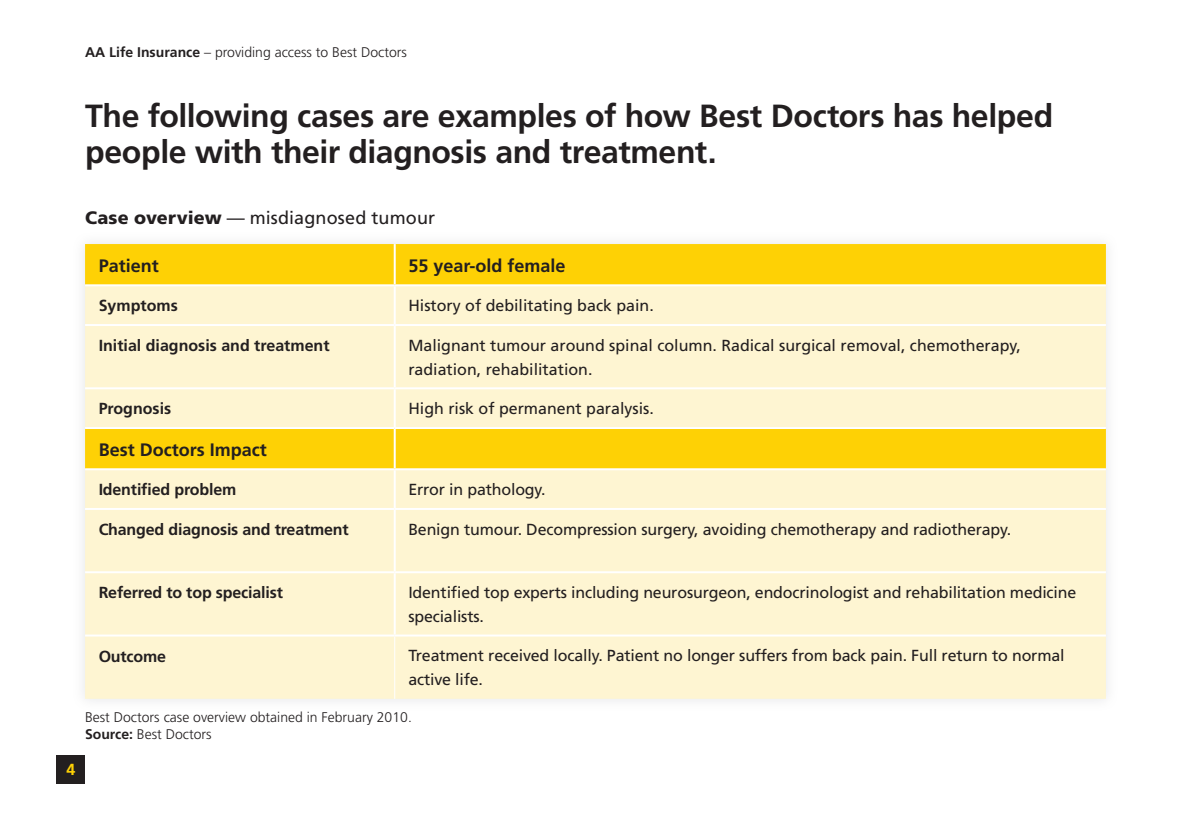
<style>
.page{position:relative;width:1191px;height:840px;background:#fff}
.page>*{position:absolute;margin:0;border:0;box-sizing:border-box;transform-origin:0 0}
.t1{font:700 32px/36px "Frutiger";letter-spacing:-.015em;color:#231f20}
.t2{font:700 18px "Frutiger";color:#231f20}
.t3{font:18px "Frutiger";letter-spacing:.01em;color:#231f20}
.t4{font:16px/24px "Frutiger";letter-spacing:-.01em;color:#231f20}
.t5{font:700 16px "Frutiger";letter-spacing:-.01em;color:#231f20}
.t6{font:700 16px "Frutiger";color:#fed105}
.t7{font:300 14px/16.8px "Frutiger";color:#231f20}
.s1{font-weight:700}
.s2{font-weight:900}
</style>
<div class="page">
<div style="left:57px;top:754px;width:28px;height:28px;background:#231f20"></div>
<div style="left:85px;top:244px;width:1021px;height:40px;background:#fed105"></div>
<svg style="left:85px;top:286px;width:1021px;height:412px;background:#fdf1be"></svg>
<hr style="left:394px;top:636px;width:1px;height:62px;background:#fff">
<hr style="left:85px;top:324px;width:310px;height:2px;background:#fff">
<hr style="left:395px;top:324px;width:711px;height:2px;background:#fff">
<hr style="left:85px;top:387px;width:310px;height:2px;background:#fff">
<hr style="left:395px;top:387px;width:711px;height:2px;background:#fff">
<hr style="left:85px;top:427px;width:310px;height:2px;background:#fff">
<hr style="left:395px;top:427px;width:711px;height:2px;background:#fff">
<hr style="left:85px;top:468px;width:310px;height:2px;background:#fff">
<hr style="left:395px;top:468px;width:711px;height:2px;background:#fff">
<hr style="left:85px;top:507px;width:310px;height:2px;background:#fff">
<hr style="left:395px;top:507px;width:711px;height:2px;background:#fff">
<hr style="left:85px;top:571px;width:310px;height:2px;background:#fff">
<hr style="left:395px;top:571px;width:711px;height:2px;background:#fff">
<hr style="left:394px;top:244px;width:2px;height:40px;background:#fff">
<hr style="left:394px;top:286px;width:2px;height:38px;background:#fff">
<hr style="left:394px;top:326px;width:2px;height:61px;background:#fff">
<hr style="left:394px;top:389px;width:2px;height:38px;background:#fff">
<hr style="left:394px;top:429px;width:2px;height:39px;background:#fff">
<hr style="left:394px;top:470px;width:2px;height:37px;background:#fff">
<hr style="left:394px;top:509px;width:2px;height:62px;background:#fff">
<hr style="left:394px;top:573px;width:2px;height:61px;background:#fff">
<hr style="left:85px;top:634px;width:310px;height:2px;background:#fff">
<hr style="left:395px;top:634px;width:711px;height:2px;background:#fff">
<p class="t7" style="left:85px;top:43px;width:323px"><span class="s1">AA Life Insurance</span> – providing access to Best Doctors</p>
<h1 class="t1" style="left:85px;top:98px;width:969px">The following cases are examples of how Best Doctors has helped people with their diagnosis and treatment.</h1>
<p class="t3" style="left:85px;top:207px;width:351px"><span class="s2">Case overview</span> — misdiagnosed tumour</p>
<p class="t2" style="left:99px;top:255px;width:62px">Patient</p>
<p class="t2" style="left:408px;top:255px;width:159px">55 year-old female</p>
<p class="t5" style="left:99px;top:296px;width:81px">Symptoms</p>
<p class="t4" style="left:408px;top:293px;width:247px">History of debilitating back pain.</p>
<p class="t5" style="left:99px;top:336px;width:232px">Initial diagnosis and treatment</p>
<p class="t4" style="left:408px;top:333px;width:614px">Malignant tumour around spinal column. Radical surgical removal, chemotherapy, radiation, rehabilitation.</p>
<p class="t5" style="left:99px;top:399px;width:74px">Prognosis</p>
<p class="t4" style="left:408px;top:396px;width:247px">High risk of permanent paralysis.</p>
<p class="t2" style="left:99px;top:438px;width:169px">Best Doctors Impact</p>
<p class="t5" style="left:99px;top:480px;width:139px">Identified problem</p>
<p class="t4" style="left:408px;top:477px;width:139px">Error in pathology.</p>
<p class="t5" style="left:99px;top:520px;width:252px">Changed diagnosis and treatment</p>
<p class="t4" style="left:408px;top:517px;width:604px">Benign tumour. Decompression surgery, avoiding chemotherapy and radiotherapy.</p>
<p class="t6" style="left:66px;top:759px;width:10px">4</p>
<p class="t5" style="left:99px;top:583px;width:186px">Referred to top specialist</p>
<p class="t4" style="left:408px;top:580px;width:669px">Identified top experts including neurosurgeon, endocrinologist and rehabilitation medicine specialists.</p>
<p class="t5" style="left:99px;top:646px;width:69px">Outcome</p>
<p class="t4" style="left:408px;top:643px;width:658px">Treatment received locally. Patient no longer suffers from back pain. Full return to normal active life.</p>
<p class="t7" style="left:85px;top:708px;width:328px">Best Doctors case overview obtained in February 2010.<br><span class="s1">Source:</span> Best Doctors</p>
</div>
